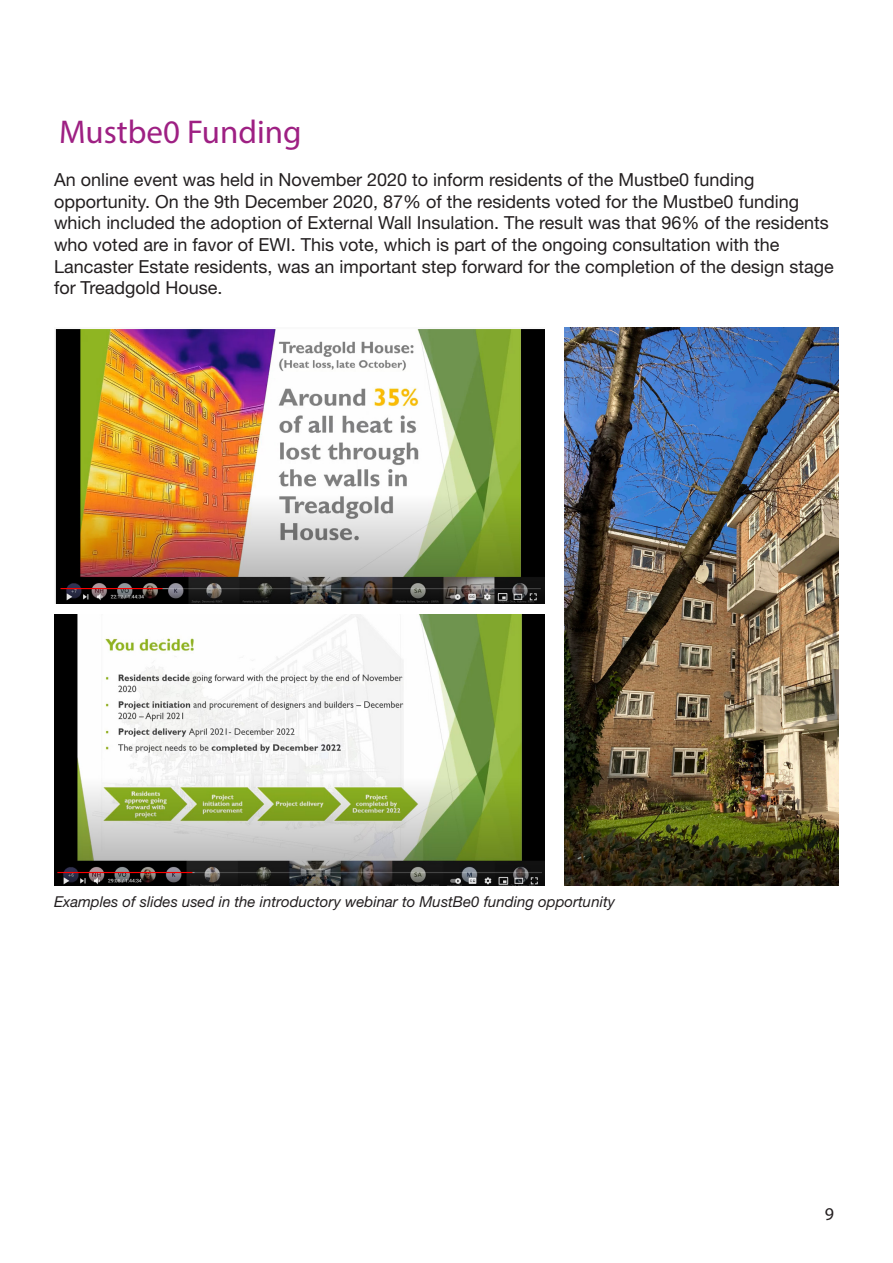
<style>
.page{position:relative;width:893px;height:1263px;background:#fff}
.page>*{position:absolute;margin:0;border:0;box-sizing:border-box;transform-origin:0 0}
.t1{font:33px "Myriad Pro";color:#9e2083}
.t2{font:18px/21.6px "Helvetica Neue LT Pro";color:#231f20}
.t3{font:18px "Myriad Pro";color:#231f20}
.t4{font:italic 15px "Helvetica Neue LT Pro";color:#231f20}
</style>
<div class="page">
<img style="left:55px;top:329px;width:489px;height:275px">
<img style="left:54px;top:614px;width:490px;height:271px">
<img style="left:564px;top:327px;width:275px;height:558px">
<p class="t1" style="left:59px;top:111px;width:244px">Mustbe0 Funding</p>
<p class="t2" style="left:54px;top:168px;width:781px">An online event was held in November 2020 to inform residents of the Mustbe0 funding opportunity. On the 9th December 2020, 87% of the residents voted for the Mustbe0 funding which included the adoption of External Wall Insulation. The result was that 96% of the residents who voted are in favor of EWI. This vote, which is part of the ongoing consultation with the Lancaster Estate residents, was an important step forward for the completion of the design stage for Treadgold House.</p>
<p class="t4" style="left:54px;top:892px;width:562px">Examples of slides used in the introductory webinar to MustBe0 funding opportunity</p>
<p class="t3" style="left:825px;top:1202px;width:11px">9</p>
</div>
